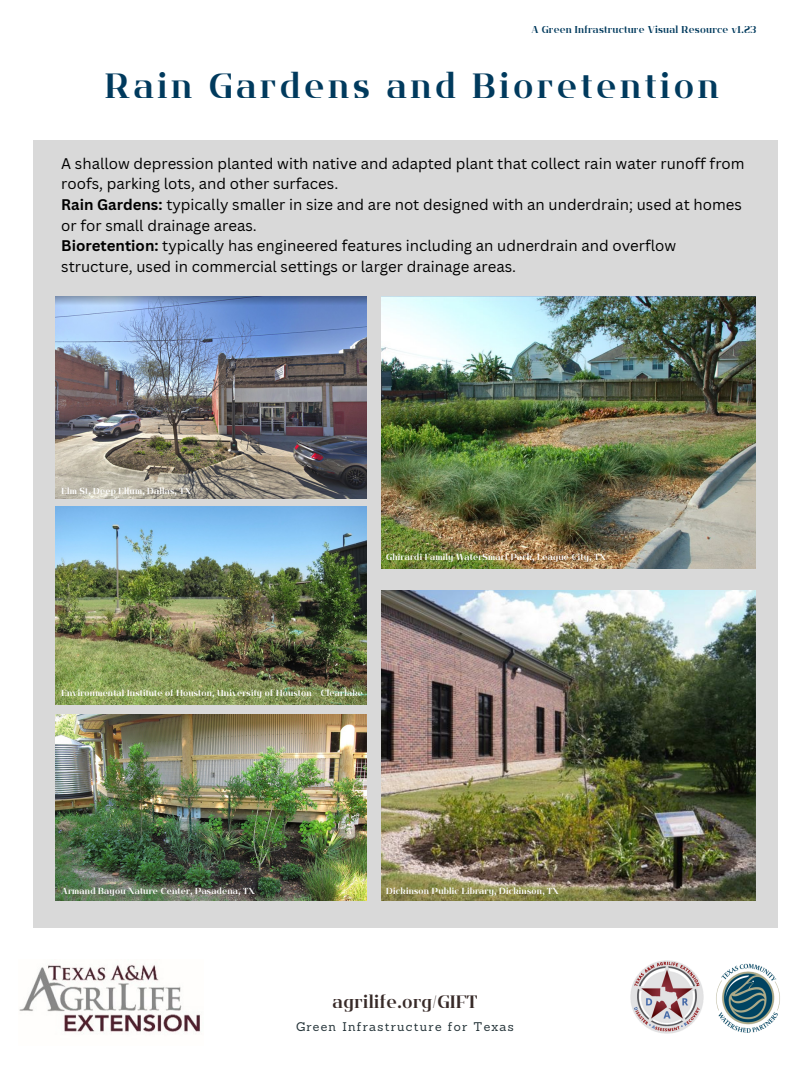
<style>
.page{position:relative;width:810px;height:1080px;background:#fff}
.page>*{position:absolute;margin:0;border:0;box-sizing:border-box;transform-origin:0 0}
.t1{font:35px "Flatory Serif 700";letter-spacing:.105em;color:#003a5d}
.t2{font:17.94px "Flatory Serif 700";letter-spacing:.025em;color:#372a28}
.t3{font:15px/20.6px "Canva Sans";color:#000}
.t4{font:12.25px "Sanchez";letter-spacing:.1em;color:#253439}
.t5{font:10px "Flatory Serif 700";letter-spacing:.025em;color:#003a5d}
.t6{font:8.75px "Flatory Serif 700";letter-spacing:.025em;color:#fff}
.s1{font-weight:700}
</style>
<div class="page">
<div style="left:33px;top:140px;width:744px;height:787px;background:#d9d9d9"></div>
<img style="left:382px;top:297px;width:373px;height:272px">
<img style="left:382px;top:591px;width:373px;height:309px">
<img style="left:56px;top:297px;width:311px;height:202px">
<img style="left:56px;top:506px;width:311px;height:198px">
<img style="left:56px;top:714px;width:311px;height:186px">
<img style="left:19px;top:965px;width:181px;height:67px">
<img style="left:716px;top:963px;width:64px;height:70px">
<img style="left:631px;top:961px;width:72px;height:72px">
<p class="t5" style="left:532px;top:24px;width:226px">A Green Infrastructure Visual Resource v1.23</p>
<h1 class="t1" style="left:105px;top:65px;width:615px">Rain Gardens and Bioretention</h1>
<p class="t3" style="left:61px;top:153px;width:685px">A shallow depression planted with native and adapted plant that collect rain water runoff from roofs, parking lots, and other surfaces.<br><span class="s1">Rain Gardens:</span> typically smaller in size and are not designed with an underdrain; used at homes or for small drainage areas.<br><span class="s1">Bioretention:</span> typically has engineered features including an udnerdrain and overflow structure, used in commercial settings or larger drainage areas.</p>
<p class="t6" style="left:62px;top:486px;width:131px">Elm St, Deep Ellum, Dallas, TX</p>
<p class="t6" style="left:386px;top:552px;width:221px">Ghirardi Family WaterSmart Park, League City, TX</p>
<p class="t6" style="left:62px;top:687px;width:303px">Environmental Institute of Houston, University of Houston - Clearlake</p>
<p class="t6" style="left:62px;top:886px;width:195px">Armand Bayou Nature Center, Pasadena, TX</p>
<p class="t6" style="left:386px;top:886px;width:174px">Dickinson Public Library, Dickinson, TX</p>
<p class="t2" style="left:333px;top:991px;width:146px">agrilife.org/GIFT</p>
<p class="t4" style="left:296px;top:1018px;width:219px">Green Infrastructure for Texas</p>
</div>
